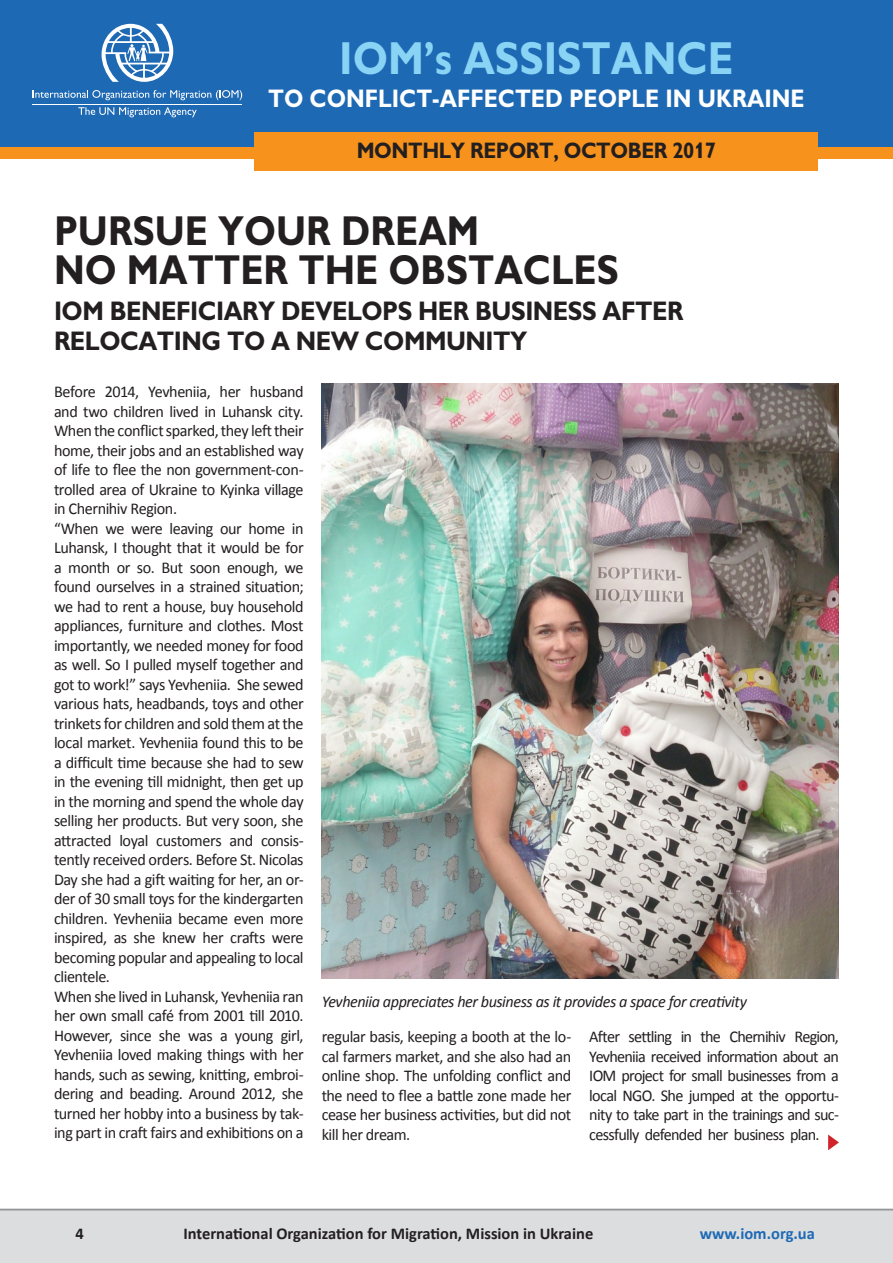
<style>
.page{position:relative;width:893px;height:1263px;background:#fff}
.page>*{position:absolute;margin:0;border:0;box-sizing:border-box;transform-origin:0 0}
.t1{font:700 46.5px "Gill Sans C";color:#89d3f4;scale:.87 1}
.t2{font:700 42px/39px "Gill Sans C";color:#231f20;scale:.87 1}
.t3{font:700 27px/30px "Gill Sans C";letter-spacing:-.02em;color:#231f20;scale:.9 1}
.t4{font:700 25.5px "Gill Sans C";color:#fff;scale:.87 1}
.t5{font:700 22.5px "Gill Sans C";letter-spacing:-.02em;color:#231f20;scale:.9 1}
.t6{font:16.5px/19.5px "Calibri";letter-spacing:-.03em;color:#231f20;text-align:justify}
.t7{font:italic 16.5px "Calibri";letter-spacing:-.025em;color:#231f20}
.t8{font:700 16.5px "Calibri";color:#231f20}
.t9{font:700 16.5px "Calibri";color:#1e69b4}
</style>
<div class="page">
<img style="left:322px;top:383px;width:517px;height:595px">
<svg style="left:828px;top:1134px;width:11px;height:16px"></svg>
<div style="left:0;top:1209px;width:893px;height:54px;background:#dcdddf"></div>
<hr style="left:0;top:1209px;width:893px;height:1px;background:#939598">
<div style="left:0;top:0;width:893px;height:151px;background:#1e69b4"></div>
<div style="left:0;top:147px;width:893px;height:11px;background:#f7931d"></div>
<div style="left:255px;top:132px;width:563px;height:39px;background:#f7931d"></div>
<svg style="left:102px;top:24px;width:71px;height:58px"></svg>
<hr style="left:32px;top:104px;width:210px;height:1px;background:#fff">
<svg style="left:33px;top:90px;width:209px;height:10px"></svg>
<svg style="left:78px;top:107px;width:119px;height:10px"></svg>
<h1 class="t1" style="left:339px;top:32px;width:455px">IOM’s ASSISTANCE</h1>
<h3 class="t4" style="left:268px;top:84px;width:618px">TO CONFLICT-AFFECTED PEOPLE IN UKRAINE</h3>
<h3 class="t5" style="left:357px;top:138px;width:401px">MONTHLY REPORT, OCTOBER 2017</h3>
<p class="t2" style="left:54px;top:211px;width:651px">PURSUE YOUR DREAM<br>NO MATTER THE OBSTACLES</p>
<p class="t3" style="left:54px;top:295px;width:701px">IOM BENEFICIARY DEVELOPS HER BUSINESS AFTER<br>RELOCATING TO A NEW COMMUNITY</p>
<p class="t6" style="left:54px;top:382px;width:251px">Before 2014, Yevheniia, her husband and two children lived in Luhansk city.<br>When the conflict sparked, they left their home, their jobs and an established way of life to flee the non government-con&shy;trolled area of Ukraine to Kyinka village in Chernihiv Region.</p>
<p class="t6" style="left:54px;top:519px;width:251px">“When we were leaving our home in Luhansk, I thought that it would be for a month or so. But soon enough, we found ourselves in a strained situation; we had to rent a house, buy household appliances, furniture and clothes. Most importantly, we needed money for food as well. So I pulled myself together and got to work!” says Yevheniia. She sewed various hats, headbands, toys and other trinkets for children and sold them at the local market. Yevheniia found this to be a difficult time because she had to sew in the evening till midnight, then get up in the morning and spend the whole day selling her products. But very soon, she attracted loyal customers and consis&shy;tently received orders. Before St. Nicolas Day she had a gift waiting for her, an or&shy;der of 30 small toys for the kindergarten children. Yevheniia became even more inspired, as she knew her crafts were becoming popular and appealing to local clientele.</p>
<p class="t6" style="left:54px;top:987px;width:251px">When she lived in Luhansk, Yevheniia ran her own small café from 2001 till 2010.<br>However, since she was a young girl, Yevheniia loved making things with her hands, such as sewing, knitting, embroi&shy;dering and beading. Around 2012, she turned her hobby into a business by tak&shy;ing part in craft fairs and exhibitions on a</p>
<p class="t7" style="left:322px;top:991px;width:427px">Yevheniia appreciates her business as it provides a space for creativity</p>
<p class="t6" style="left:322px;top:1027px;width:251px">regular basis, keeping a booth at the lo&shy;cal farmers market, and she also had an online shop. The unfolding conflict and the need to flee a battle zone made her cease her business activities, but did not kill her dream.</p>
<p class="t6" style="left:589px;top:1027px;width:251px">After settling in the Chernihiv Region, Yevheniia received information about an IOM project for small businesses from a local NGO. She jumped at the opportu&shy;nity to take part in the trainings and suc&shy;cessfully defended her business plan.</p>
<p class="t8" style="left:75px;top:1223px;width:10px">4</p>
<p class="t8" style="left:183px;top:1223px;width:411px">International Organization for Migration, Mission in Ukraine</p>
<p class="t9" style="left:700px;top:1223px;width:117px">www.iom.org.ua</p>
</div>
